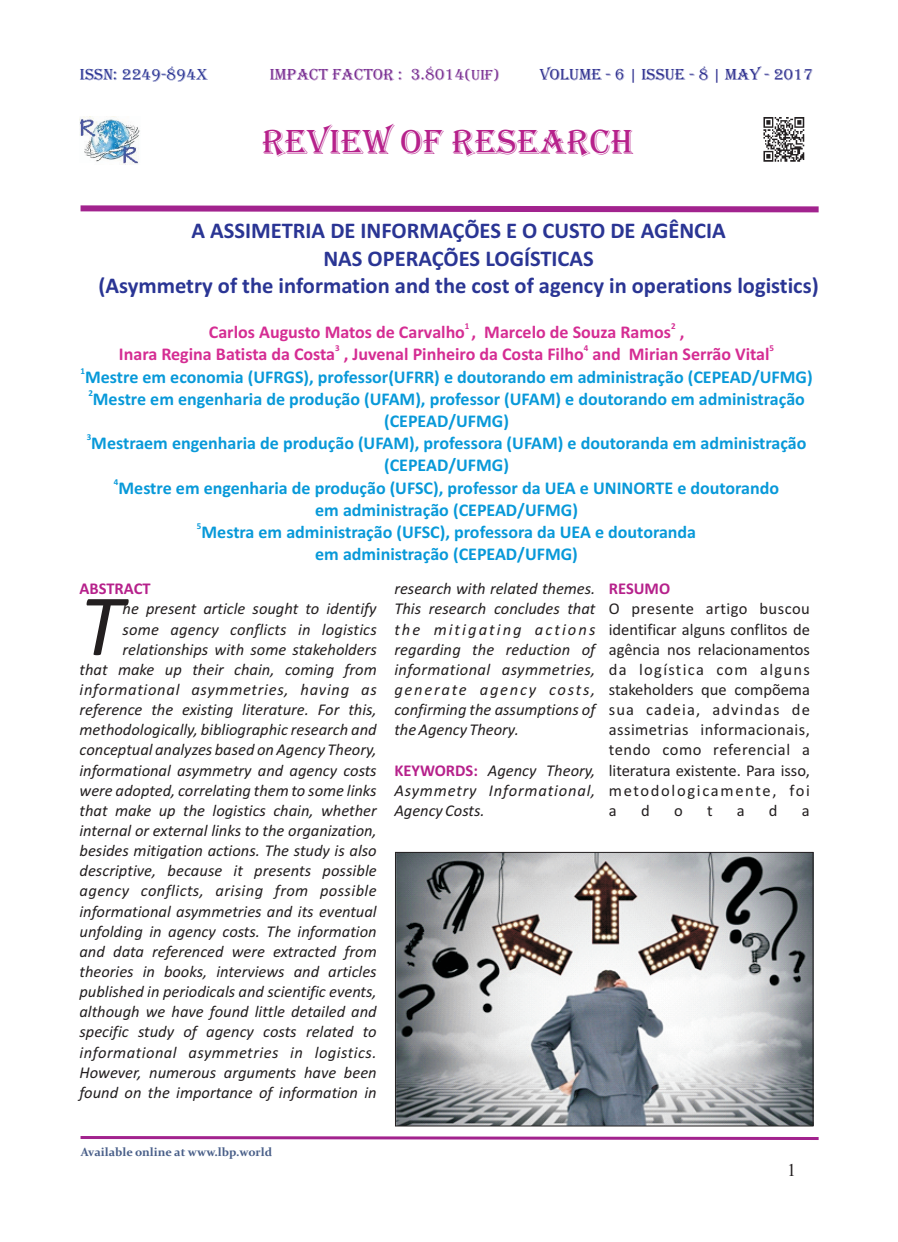
<style>
.page{position:relative;width:898px;height:1242px;background:#fff}
.page>*{position:absolute;margin:0;border:0;box-sizing:border-box;transform-origin:0 0}
.t1{font:italic 88.2px "Calibri";color:#231f20}
.t2{font:36px "Algerian";color:#b6218b}
.t3{font:700 22.5px/27.5px "Calibri";color:#2a3594;text-align:center}
.t4{font:700 18px/21.9px "Calibri";color:#0899d9;text-align:center}
.t5{font:700 18px "Calibri";color:#d52d93}
.t6{font:18px "Times New Roman";color:#231f20}
.t7{font:italic 16.5px/20.1px "Calibri";color:#231f20;text-align:justify}
.t8{font:16.5px/20.1px "Calibri";color:#231f20;text-align:justify}
.t9{font:16.5px "Algerian";color:#2e308f}
.t10{font:16.5px "Algerian";color:#792e92}
.t11{font:700 16.5px "Calibri";color:#b6218b}
.t12{font:16.5px "Algerian";color:#2c3695}
.t13{font:700 12px "Constantia";color:#485e88}
.t14{font:700 9px "Calibri";color:#d52d93}
.t15{font:700 9px "Calibri";color:#0899d9}
.s1{font-size:15px}
</style>
<div class="page">
<svg style="left:80px;top:1136px;width:739px;height:4px"></svg>
<img style="left:397px;top:854px;width:413px;height:270px">
<div style="left:395px;top:852px;width:417px;height:274px;border:1px solid #231f20"></div>
<svg style="left:80px;top:205px;width:739px;height:8px"></svg>
<img style="left:763px;top:117px;width:42px;height:45px">
<img style="left:79px;top:116px;width:61px;height:49px">
<p class="t12" style="left:80px;top:66px;width:129px">ISSN: 2249-894X</p>
<p class="t9" style="left:539px;top:66px;width:275px">VOLUME - 6 | ISSUE - 8 | MAY - 2017</p>
<p class="t10" style="left:270px;top:66px;width:231px">IMPACT FACTOR : 3.8014<span class="s1">(UIF)</span></p>
<h2 class="t2" style="left:262px;top:122px;width:373px">REVIEW OF RESEARCH</h2>
<h3 class="t3" style="left:98px;top:219px;width:721px">A ASSIMETRIA DE INFORMAÇÕES E O CUSTO DE AGÊNCIA<br>NAS OPERAÇÕES LOGÍSTICAS<br>(Asymmetry of the information and the cost of agency in operations logistics)</h3>
<p class="t14" style="left:464px;top:322px;width:6px">1</p>
<p class="t14" style="left:670px;top:322px;width:6px">2</p>
<p class="t5" style="left:209px;top:324px;width:477px">Carlos Augusto Matos de Carvalho , Marcelo de Souza Ramos ,</p>
<p class="t14" style="left:335px;top:344px;width:6px">3</p>
<p class="t14" style="left:583px;top:344px;width:6px">4</p>
<p class="t14" style="left:769px;top:344px;width:6px">5</p>
<p class="t5" style="left:119px;top:347px;width:652px">Inara Regina Batista da Costa , Juvenal Pinheiro da Costa Filho and Mirian Serrão Vital</p>
<p class="t15" style="left:80px;top:367px;width:6px">1</p>
<p class="t4" style="left:85px;top:367px;width:728px">Mestre em economia (UFRGS), professor(UFRR) e doutorando em administração (CEPEAD/UFMG)</p>
<p class="t15" style="left:88px;top:389px;width:6px">2</p>
<p class="t4" style="left:93px;top:389px;width:713px">Mestre em engenharia de produção (UFAM), professor (UFAM) e doutorando em administração (CEPEAD/UFMG)</p>
<p class="t15" style="left:87px;top:433px;width:6px">3</p>
<p class="t4" style="left:91px;top:434px;width:716px">Mestraem engenharia de produção (UFAM), professora (UFAM) e doutoranda em administração (CEPEAD/UFMG)</p>
<p class="t15" style="left:114px;top:478px;width:6px">4</p>
<p class="t4" style="left:118px;top:478px;width:662px">Mestre em engenharia de produção (UFSC), professor da UEA e UNINORTE e doutorando em administração (CEPEAD/UFMG)</p>
<p class="t15" style="left:197px;top:522px;width:6px">5</p>
<p class="t4" style="left:201px;top:522px;width:496px">Mestra em administração (UFSC), professora da UEA e doutoranda em administração (CEPEAD/UFMG)</p>
<p class="t11" style="left:79px;top:582px;width:73px">ABSTRACT</p>
<p class="t7" style="left:122px;top:600px;width:255px">he present article sought to identify</p>
<h1 class="t1" style="left:79px;top:589px;width:44px">T</h1>
<p class="t7" style="left:79px;top:620px;width:299px;text-align:right">some agency conflicts in logistics relationships with some stakeholders<br>that make up their chain, coming from informational asymmetries, having as reference the existing literature. For this, methodologically, bibliographic research and conceptual analyzes based on Agency Theory, informational asymmetry and agency costs were adopted, correlating them to some links that make up the logistics chain, whether internal or external links to the organization, besides mitigation actions. The study is also descriptive, because it presents possible agency conflicts, arising from possible informational asymmetries and its eventual unfolding in agency costs. The information and data referenced were extracted from theories in books, interviews and articles published in periodicals and scientific events, although we have found little detailed and specific study of agency costs related to informational asymmetries in logistics.<br>However, numerous arguments have been found on the importance of information in</p>
<p class="t7" style="left:394px;top:580px;width:202px">research with related themes.<br>This research concludes that the mitigating actions regarding the reduction of informational asymmetries, generate agency costs, confirming the assumptions of the Agency Theory.</p>
<p class="t7" style="left:394px;top:761px;width:202px;text-indent:93px">Agency Theory, Asymmetry Informational, Agency Costs.</p>
<p class="t11" style="left:394px;top:763px;width:85px">KEYWORDS:</p>
<p class="t11" style="left:608px;top:582px;width:63px">RESUMO</p>
<p class="t8" style="left:608px;top:600px;width:203px">O presente artigo buscou identificar alguns conflitos de agência nos relacionamentos da logística com alguns stakeholders que compõema sua cadeia, advindas de assimetrias informacionais, tendo como referencial a literatura existente. Para isso, metodologicamente, foi a</p>
<p class="t8" style="left:640px;top:801px;width:10px">d</p>
<p class="t8" style="left:673px;top:801px;width:10px">o</p>
<p class="t8" style="left:706px;top:801px;width:7px">t</p>
<p class="t8" style="left:736px;top:801px;width:9px">a</p>
<p class="t8" style="left:768px;top:801px;width:10px">d</p>
<p class="t8" style="left:801px;top:801px;width:9px">a</p>
<p class="t13" style="left:81px;top:1147px;width:193px">Available online at www.lbp.world</p>
<p class="t6" style="left:786px;top:1164px;width:10px">1</p>
</div>
